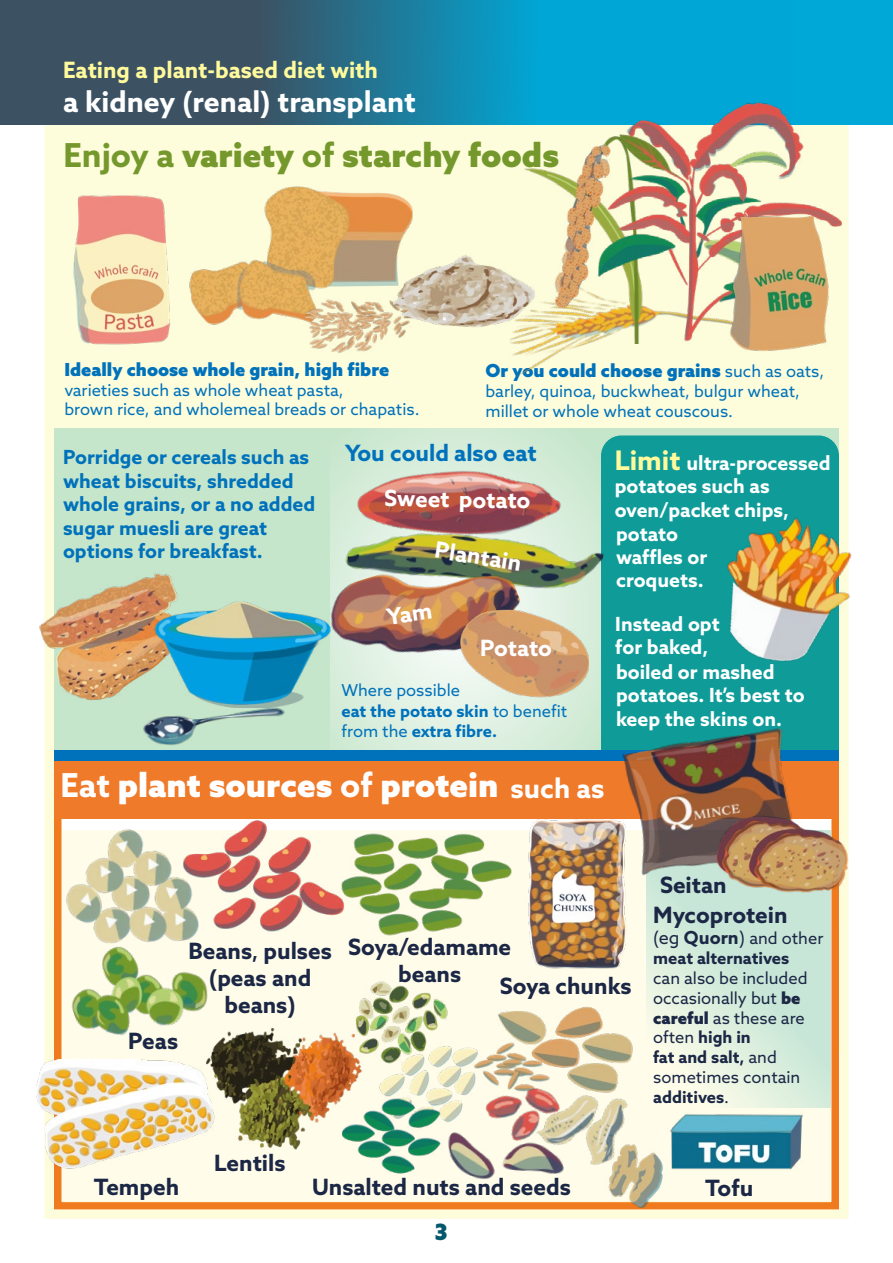
<style>
.page{position:relative;width:893px;height:1263px;background:#fff}
.page>*{position:absolute;margin:0;border:0;box-sizing:border-box;transform-origin:0 0}
.t1{font:900 33px "Azo Sans";color:#fff}
.t2{font:900 33px "Azo Sans";color:#75982c}
.t3{font:700 28.5px "Azo Sans";color:#fff}
.t4{font:700 22.5px/27px "Azo Sans";color:#1b2745;text-align:center}
.t5{font:700 22.5px "Azo Sans";color:#fffa9c}
.t6{font:700 22.5px "Azo Sans";color:#fff}
.t7{font:700 22.5px "Azo Sans";color:#0072bb}
.t8{font:900 22.5px "Azo Sans";color:#03596b}
.t9{font:700 19.5px/23.4px "Azo Sans";color:#fff}
.t10{font:700 19.5px/23.4px "Azo Sans";color:#0072bb}
.t11{font:900 18px "Azo Sans";color:#0072bb}
.t12{font:16.5px/19.8px "Azo Sans";color:#0072bb}
.t13{font:16.5px/19.8px "Azo Sans";color:#1b2745}
.t14{font:700 16.5px/19.8px "Azo Sans";color:#0072bb}
.t15{font:700 16.5px/19.8px "Azo Sans";color:#1b2745}
.s1{font-weight:700}
.s2{font-weight:400;font-size:16.5px}
.s3{font-size:27px;color:#fffa9c}
.s4{font-weight:400}
.s5{font-weight:700;font-size:27px}
.s6{font-size:19.5px}
.s7{font-weight:400;font-size:18px}
.s8{font-size:18px}
.s9{font-weight:900}
</style>
<div class="page">
<div style="left:44px;top:124px;width:804px;height:1095px;background:#fdfcdb"></div>
<div style="left:54px;top:428px;width:785px;height:780px;background:#c6e6cb"></div>
<div style="left:0;top:0;width:893px;height:125px;background:#00a8d7"></div>
<svg style="left:0;top:0;width:521px;height:125px;background:#2d657d"></svg>
<img style="left:39px;top:571px;width:137px;height:134px">
<div style="left:603px;top:438px;width:234px;height:337px;background:#0f9c99;border-radius:18px"></div>
<div style="left:601px;top:435px;width:238px;height:343px;border:4px solid #0f9c99;border-radius:18px"></div>
<img style="left:727px;top:496px;width:125px;height:183px">
<div style="left:54px;top:765px;width:785px;height:444px;background:#fff;border:8px solid #ef7b1e"></div>
<img style="left:140px;top:699px;width:148px;height:52px">
<div style="left:54px;top:757px;width:785px;height:61px;background:#ef7a2a"></div>
<div style="left:62px;top:830px;width:769px;height:372px;background:#fffdea"></div>
<img style="left:670px;top:1107px;width:143px;height:63px">
<img style="left:485px;top:1092px;width:143px;height:73px">
<img style="left:448px;top:1127px;width:120px;height:52px">
<img style="left:346px;top:833px;width:166px;height:103px">
<img style="left:518px;top:818px;width:108px;height:151px">
<img style="left:480px;top:1054px;width:73px;height:44px">
<img style="left:355px;top:981px;width:93px;height:73px">
<img style="left:58px;top:823px;width:122px;height:83px">
<img style="left:36px;top:1080px;width:167px;height:93px">
<img style="left:180px;top:818px;width:166px;height:114px">
<img style="left:370px;top:1036px;width:110px;height:97px">
<img style="left:203px;top:1027px;width:164px;height:123px">
<img style="left:38px;top:906px;width:189px;height:174px">
<img style="left:336px;top:1095px;width:107px;height:79px">
<img style="left:496px;top:1006px;width:137px;height:86px">
<img style="left:605px;top:1135px;width:58px;height:72px">
<svg style="left:330px;top:485px;width:271px;height:266px;fill:#daeedd"></svg>
<img style="left:343px;top:428px;width:227px;height:89px">
<img style="left:334px;top:517px;width:272px;height:91px">
<img style="left:330px;top:538px;width:202px;height:149px">
<img style="left:155px;top:591px;width:176px;height:117px">
<svg style="left:646px;top:883px;width:184px;height:224px"></svg>
<div style="left:54px;top:751px;width:785px;height:10px;background:#0072bb"></div>
<img style="left:458px;top:592px;width:130px;height:108px">
<img style="left:189px;top:186px;width:224px;height:139px">
<img style="left:305px;top:293px;width:101px;height:60px">
<img style="left:393px;top:254px;width:90px;height:74px">
<img style="left:483px;top:265px;width:259px;height:194px">
<img style="left:73px;top:195px;width:98px;height:150px">
<img style="left:510px;top:126px;width:76px;height:218px">
<img style="left:586px;top:102px;width:256px;height:251px">
<img style="left:722px;top:208px;width:122px;height:150px">
<img style="left:618px;top:728px;width:192px;height:155px">
<img style="left:695px;top:815px;width:154px;height:77px">
<svg style="left:385px;top:607px;width:47px;height:18px"></svg>
<h3 class="t5" style="left:63px;top:55px;width:317px">Eating a plant-based diet with</h3>
<h2 class="t3" style="left:63px;top:83px;width:354px">a kidney (renal) transplant</h2>
<h1 class="t2" style="left:63px;top:133px;width:497px"><span class="s1">Enjoy a</span> variety <span class="s1">of</span> starchy foods</h1>
<p class="t11" style="left:64px;top:357px;width:326px">Ideally choose whole grain, high fibre</p>
<p class="t12" style="left:64px;top:379px;width:357px">varieties such as whole wheat pasta,<br>brown rice, and wholemeal breads or chapatis.</p>
<p class="t11" style="left:485px;top:358px;width:340px">Or you could choose grains <span class="s2">such as oats,</span></p>
<p class="t12" style="left:485px;top:381px;width:316px">barley, quinoa, buckwheat, bulgur wheat, millet or whole wheat couscous.</p>
<h3 class="t7" style="left:345px;top:438px;width:193px">You could also eat</h3>
<p class="t10" style="left:63px;top:445px;width:254px">Porridge or cereals such as wheat biscuits, shredded whole grains, or a no added sugar muesli are great options for breakfast.</p>
<p class="t9" style="left:615px;top:451px;width:217px"><span class="s3">Limit</span> ultra-processed potatoes such as oven/packet chips,</p>
<h3 class="t6" style="left:384px;top:483px;width:148px;rotate:1deg">Sweet potato</h3>
<h3 class="t6" style="left:438px;top:535px;width:89px;rotate:9deg">Plantain</h3>
<p class="t9" style="left:616px;top:521px;width:93px">potato waffles or croquets.</p>
<p class="t9" style="left:615px;top:612px;width:106px">Instead opt</p>
<h3 class="t6" style="left:480px;top:633px;width:73px">Potato</h3>
<p class="t9" style="left:615px;top:635px;width:95px">for baked,</p>
<p class="t12" style="left:341px;top:680px;width:120px">Where possible</p>
<p class="t14" style="left:341px;top:701px;width:227px">eat the potato skin <span class="s4">to benefit from the</span> extra fibre.</p>
<p class="t9" style="left:616px;top:660px;width:190px">boiled or mashed potatoes. It’s best to keep the skins on.</p>
<h1 class="t1" style="left:60px;top:763px;width:546px"><span class="s1">Eat</span> plant sources <span class="s1">of</span> protein <span class="s5">such as</span></h1>
<h3 class="t4" style="left:128px;top:1027px;width:51px">Peas</h3>
<h3 class="t4" style="left:188px;top:937px;width:145px">Beans<span class="s6">,</span> pulses (peas and beans)</h3>
<h3 class="t4" style="left:348px;top:933px;width:165px">Soya/edamame beans</h3>
<h3 class="t4" style="left:500px;top:972px;width:133px">Soya chunks</h3>
<h3 class="t4" style="left:653px;top:870px;width:136px;line-height:29.7px;text-align:left;text-indent:7px">Seitan<br>Mycoprotein</h3>
<p class="t15" style="left:653px;top:928px;width:172px"><span class="s7">(eg</span> <span class="s8">Quorn</span><span class="s7">)</span> <span class="s4">and other </span>meat alternatives</p>
<p class="t13" style="left:653px;top:968px;width:156px">can also be included occasionally but <span class="s9">be careful</span> as these are often <span class="s1">high in<br>fat and salt,</span> and sometimes contain <span class="s1">additives</span>.</p>
<h3 class="t4" style="left:94px;top:1173px;width:87px">Tempeh</h3>
<h3 class="t4" style="left:214px;top:1149px;width:73px">Lentils</h3>
<h3 class="t4" style="left:312px;top:1173px;width:260px">Unsalted nuts and seeds</h3>
<h3 class="t4" style="left:705px;top:1174px;width:50px">Tofu</h3>
<h3 class="t8" style="left:434px;top:1216px;width:15px">3</h3>
</div>
